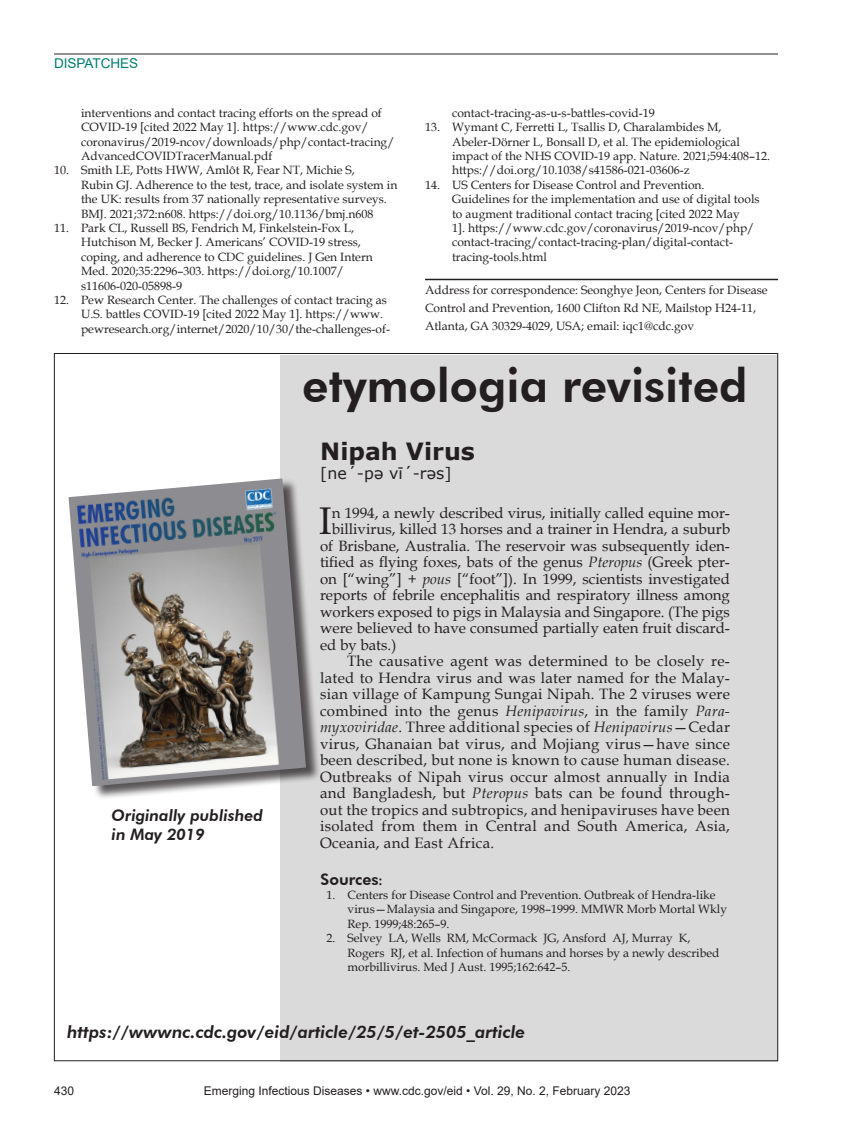
<style>
.page{position:relative;width:851px;height:1134px;background:#fff}
.page>*{position:absolute;margin:0;border:0;box-sizing:border-box;transform-origin:0 0}
.t1{font:800 46.2px "Futura BT";color:#231f20}
.Drop_Cap{font:38.7px "Book Antiqua";color:#231f20}
.t2{font:700 23.7px "Verdana";color:#231f20}
.t3{font:italic 800 17.1px "Futura BT";color:#231f20}
.t4{font:italic 800 15.75px "Futura BT";color:#231f20}
.t5{font:15.75px "Verdana";color:#231f20}
.t6{font:800 15.75px "Futura BT";color:#231f20}
.Body_Text{font:15px/16.5px "Book Antiqua";letter-spacing:.02em;color:#231f20;text-align:justify}
.Drop_Cap-2{font:15px "Book Antiqua";color:#231f20}
.t7{font:13.5px "Arial";color:#007d70}
.References{font:12px/14.4px "Book Antiqua";color:#231f20}
.Correspondence{font:12px/18px "Book Antiqua";color:#231f20}
.t8{font:12px "Arial";color:#231f20}
.s1{font-style:italic}
.s2{font-family:"Book Antiqua";font-weight:700;font-size:13.5px}
</style>
<div class="page">
<hr style="left:54px;top:54px;width:724px;height:1px;background:#231f20">
<hr style="left:425px;top:279px;width:353px;height:1px;background:#231f20">
<div style="left:280px;top:355px;width:497px;height:706px;background:#dadada"></div>
<div style="left:70px;top:478px;width:251px;height:322px;background:#231f20;opacity:.75"></div>
<img style="left:69px;top:478px;width:237px;height:308px">
<p class="t7" style="left:54px;top:54px;width:86px">DISPATCHES</p>
<p class="References" style="left:81px;top:105px;width:315px">interventions and contact tracing efforts on the spread of COVID-19 [cited 2022 May 1]. https://www.cdc.gov/ coronavirus/2019-ncov/downloads/php/contact-tracing/ AdvancedCOVIDTracerManual.pdf</p>
<p class="References" style="left:81px;top:163px;width:318px;text-indent:-27px">10. Smith LE, Potts HWW, Amlôt R, Fear NT, Michie S,<br>Rubin GJ. Adherence to the test, trace, and isolate system in the UK: results from 37 nationally representative surveys.<br>BMJ. 2021;372:n608. https://doi.org/10.1136/bmj.n608</p>
<p class="References" style="left:81px;top:220px;width:293px;text-indent:-27px">11. Park CL, Russell BS, Fendrich M, Finkelstein-Fox L, Hutchison M, Becker J. Americans’ COVID-19 stress, coping, and adherence to CDC guidelines. J Gen Intern Med. 2020;35:2296–303. https://doi.org/10.1007/ s11606-020-05898-9</p>
<p class="References" style="left:81px;top:292px;width:310px;text-indent:-27px">12. Pew Research Center. The challenges of contact tracing as<br>U.S. battles COVID-19 [cited 2022 May 1]. https://www. pewresearch.org/internet/2020/10/30/the-challenges-of-</p>
<p class="References" style="left:452px;top:105px;width:204px">contact-tracing-as-u-s-battles-covid-19</p>
<p class="References" style="left:452px;top:120px;width:319px;text-indent:-27px">13. Wymant C, Ferretti L, Tsallis D, Charalambides M, Abeler-Dörner L, Bonsall D, et al. The epidemiological impact of the NHS COVID-19 app. Nature. 2021;594:408–12. https://doi.org/10.1038/s41586-021-03606-z</p>
<p class="References" style="left:452px;top:177px;width:309px;text-indent:-27px">14. US Centers for Disease Control and Prevention.<br>Guidelines for the implementation and use of digital tools to augment traditional contact tracing [cited 2022 May<br>1]. https://www.cdc.gov/coronavirus/2019-ncov/php/ contact-tracing/contact-tracing-plan/digital-contact&shy;tracing-tools.html</p>
<p class="Correspondence" style="left:425px;top:280px;width:344px">Address for correspondence: Seonghye Jeon, Centers for Disease<br>Control and Prevention, 1600 Clifton Rd NE, Mailstop H24-11,<br>Atlanta, GA 30329-4029, USA; email: iqc1@cdc.gov</p>
<p class="t4" style="left:112px;top:805px;width:153px">Originally published</p>
<p class="t4" style="left:112px;top:824px;width:95px">in May 2019</p>
<p class="t1" style="left:302px;top:358px;width:447px">etymologia revisited</p>
<p class="t2" style="left:320px;top:435px;width:156px">Nipah Virus</p>
<p class="t5" style="left:320px;top:463px;width:133px">[ne´-pə vī´-rəs]</p>
<p class="Drop_Cap" style="left:319px;top:494px;width:15px">I</p>
<p class="Drop_Cap-2" style="left:332px;top:502px;width:399px">n 1994, a newly described virus, initially called equine mor-</p>
<p class="Drop_Cap-2" style="left:332px;top:519px;width:399px">billivirus, killed 13 horses and a trainer in Hendra, a suburb</p>
<p class="Drop_Cap-2" style="left:320px;top:535px;width:411px">of Brisbane, Australia. The reservoir was subsequently iden-</p>
<p class="Drop_Cap-2" style="left:320px;top:552px;width:411px">tified as flying foxes, bats of the genus <span class="s1">Pteropus</span> (Greek pter-</p>
<p class="Drop_Cap-2" style="left:320px;top:568px;width:411px">on [“wing”] + <span class="s1">pous</span> [“foot”]). In 1999, scientists investigated</p>
<p class="Drop_Cap-2" style="left:320px;top:585px;width:411px">reports of febrile encephalitis and respiratory illness among</p>
<p class="Drop_Cap-2" style="left:320px;top:601px;width:411px">workers exposed to pigs in Malaysia and Singapore. (The pigs</p>
<p class="Drop_Cap-2" style="left:320px;top:618px;width:411px">were believed to have consumed partially eaten fruit discard-</p>
<p class="Drop_Cap-2" style="left:320px;top:634px;width:78px">ed by bats.)</p>
<p class="Body_Text" style="left:320px;top:653px;width:411px;text-indent:27px">The causative agent was determined to be closely re&shy;lated to Hendra virus and was later named for the Malay&shy;sian village of Kampung Sungai Nipah. The 2 viruses were combined into the genus <span class="s1">Henipavirus</span>, in the family <span class="s1">Para&shy;myxoviridae</span>. Three additional species of <span class="s1">Henipavirus</span>—Cedar virus, Ghanaian bat virus, and Mojiang virus—have since been described, but none is known to cause human disease.<br>Outbreaks of Nipah virus occur almost annually in India and Bangladesh, but <span class="s1">Pteropus</span> bats can be found through&shy;out the tropics and subtropics, and henipaviruses have been isolated from them in Central and South America, Asia, Oceania, and East Africa.</p>
<p class="t6" style="left:320px;top:869px;width:63px">Sources<span class="s2">:</span></p>
<p class="References" style="left:347px;top:887px;width:381px;text-indent:-21px">1. Centers for Disease Control and Prevention. Outbreak of Hendra-like virus—Malaysia and Singapore, 1998–1999. MMWR Morb Mortal Wkly<br>Rep. 1999;48:265–9.</p>
<p class="References" style="left:347px;top:931px;width:373px;text-indent:-21px">2. Selvey LA, Wells RM, McCormack JG, Ansford AJ, Murray K,<br>Rogers RJ, et al. Infection of humans and horses by a newly described morbillivirus. Med J Aust. 1995;162:642–5.</p>
<p class="t3" style="left:67px;top:1022px;width:460px">https://wwwnc.cdc.gov/eid/article/25/5/et-2505_article</p>
<p class="t8" style="left:54px;top:1083px;width:22px">430</p>
<p class="t8" style="left:204px;top:1083px;width:428px">Emerging Infectious Diseases • www.cdc.gov/eid • Vol. 29, No. 2, February 2023</p>
</div>
